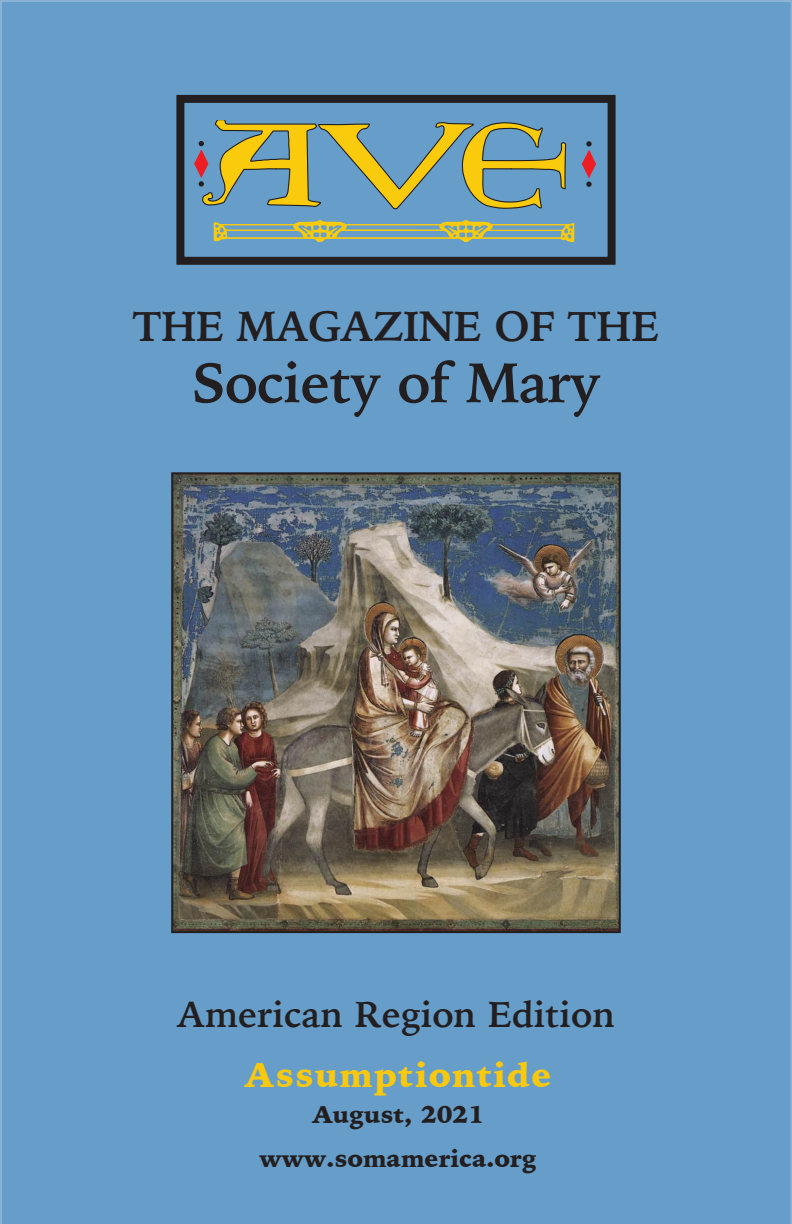
<style>
.page{position:relative;width:792px;height:1224px;background:#679ec9}
.page>*{position:absolute;margin:0;border:0;box-sizing:border-box;transform-origin:0 0}
.Head1{font:700 56px "Iowan Old Style";letter-spacing:-.015em;color:#231f20}
.Head1-2{font:700 42px "Iowan Old Style";letter-spacing:-.015em;color:#231f20}
.Body_text{font:700 36px "Iowan Old Style";color:#231f20}
.t1{font:900 34px "Iowan Old Style";letter-spacing:.04em;color:#fac90d}
.t2{font:900 24px "Iowan Old Style";color:#231f20}
</style>
<div class="page">
<div style="left:176px;top:95px;width:440px;height:170px;border:8px solid #231f20"></div>
<svg style="left:190px;top:121px;width:412px;height:89px;background:#89a08e"></svg>
<svg style="left:205px;top:217px;width:370px;height:26px;background:#8ea996"></svg>
<img style="left:174px;top:475px;width:444px;height:455px">
<div style="left:171px;top:472px;width:450px;height:461px;border:2px solid #231f20"></div>
<p class="Head1-2" style="left:133px;top:288px;width:528px">THE MAGAZINE OF THE</p>
<p class="Head1" style="left:192px;top:332px;width:410px">Society of Mary</p>
<p class="Body_text" style="left:177px;top:981px;width:439px">American Region Edition</p>
<p class="t1" style="left:245px;top:1053px;width:309px">Assumptiontide</p>
<p class="t2" style="left:312px;top:1099px;width:174px">August, 2021</p>
<p class="t2" style="left:260px;top:1142px;width:279px">www.somamerica.org</p>
</div>
